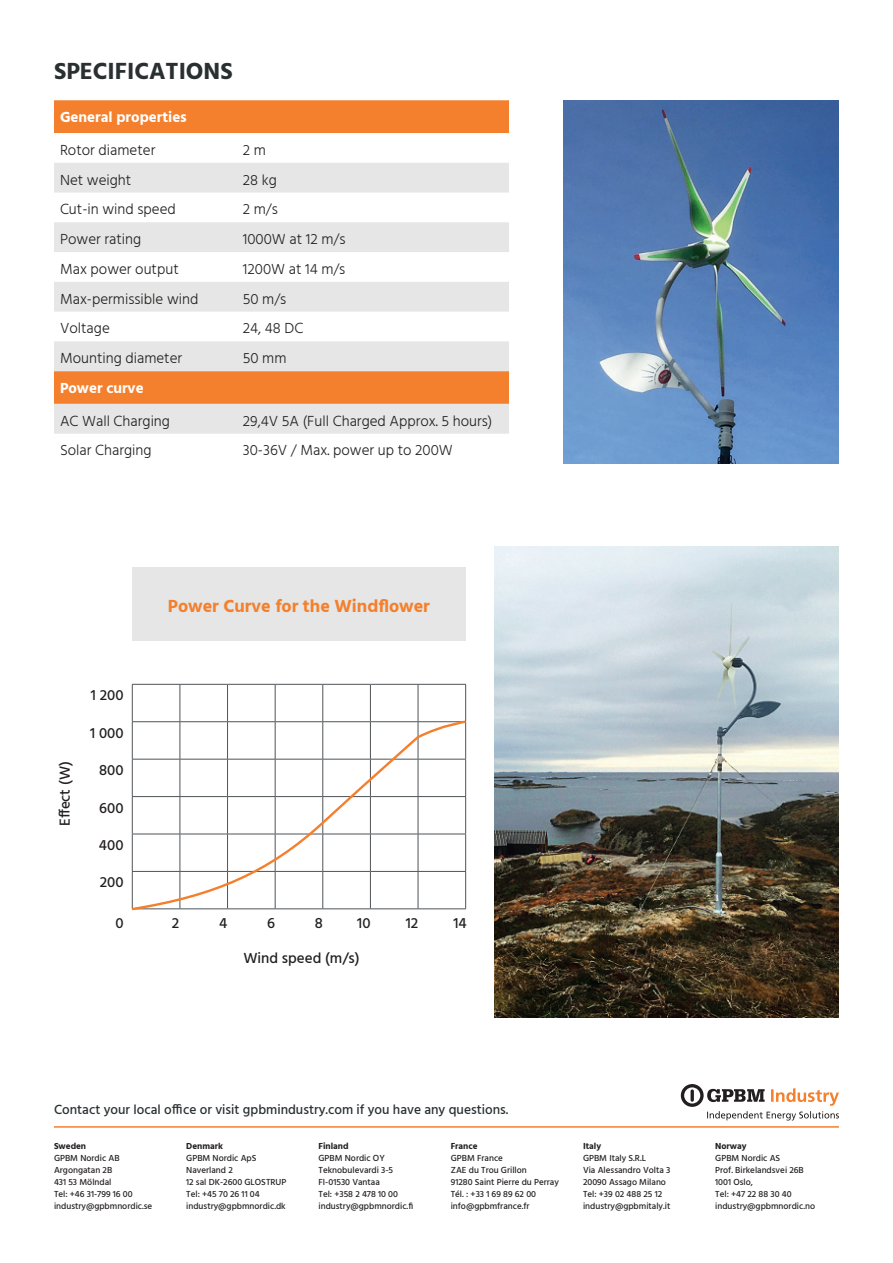
<style>
.page{position:relative;width:893px;height:1263px;background:#fff}
.page>*{position:absolute;margin:0;border:0;box-sizing:border-box;transform-origin:0 0}
.t1{font:700 24px "Hind";color:#2a2f32}
.t2{font:700 18px "Hind";color:#f4802e}
.t3{font:300 15px "Hind";color:#231f20}
.t4{font:500 15px "Hind";color:#231f20}
.t5{font:700 15px "Hind";color:#fff}
.t6{font:500 13.5px "Hind";color:#2a2f32}
.t7{font:500 9px/12px "Hind";color:#231f20}
.t8{font:700 9px "Hind";color:#231f20}
</style>
<div class="page">
<hr style="left:54px;top:1126px;width:785px;height:2px;background:#f4802e">
<svg style="left:681px;top:1084px;width:158px;height:36px"></svg>
<img style="left:563px;top:100px;width:276px;height:363px">
<img style="left:494px;top:546px;width:345px;height:471px">
<div style="left:54px;top:100px;width:455px;height:33px;background:#f4802e"></div>
<svg style="left:54px;top:163px;width:455px;height:271px;fill:#e5e6e5"></svg>
<div style="left:132px;top:567px;width:334px;height:74px;background:#e5e6e5"></div>
<hr style="left:132px;top:684px;width:48px;height:1px;background:#4f5457">
<hr style="left:132px;top:685px;width:1px;height:36px;background:#4f5457">
<hr style="left:180px;top:684px;width:48px;height:1px;background:#4f5457">
<hr style="left:180px;top:685px;width:1px;height:36px;background:#4f5457">
<hr style="left:228px;top:684px;width:47px;height:1px;background:#4f5457">
<hr style="left:227px;top:685px;width:1px;height:36px;background:#4f5457">
<hr style="left:275px;top:684px;width:48px;height:1px;background:#4f5457">
<hr style="left:275px;top:685px;width:1px;height:36px;background:#4f5457">
<hr style="left:323px;top:684px;width:47px;height:1px;background:#4f5457">
<hr style="left:322px;top:685px;width:1px;height:36px;background:#4f5457">
<hr style="left:370px;top:684px;width:48px;height:1px;background:#4f5457">
<hr style="left:370px;top:685px;width:1px;height:36px;background:#4f5457">
<hr style="left:418px;top:684px;width:48px;height:1px;background:#4f5457">
<hr style="left:418px;top:685px;width:1px;height:36px;background:#4f5457">
<hr style="left:465px;top:685px;width:1px;height:36px;background:#4f5457">
<svg style="left:131px;top:719px;width:336px;height:192px"></svg>
<h1 class="t1" style="left:54px;top:57px;width:180px">SPECIFICATIONS</h1>
<h3 class="t5" style="left:60px;top:108px;width:128px">General properties</h3>
<h3 class="t3" style="left:60px;top:140px;width:97px">Rotor diameter</h3>
<h3 class="t3" style="left:243px;top:140px;width:25px">2 m</h3>
<h3 class="t3" style="left:60px;top:170px;width:73px">Net weight</h3>
<h3 class="t3" style="left:243px;top:170px;width:36px">28 kg</h3>
<h3 class="t3" style="left:60px;top:199px;width:117px">Cut-in wind speed</h3>
<h3 class="t3" style="left:243px;top:199px;width:37px">2 m/s</h3>
<h3 class="t3" style="left:60px;top:229px;width:83px">Power rating</h3>
<h3 class="t3" style="left:243px;top:229px;width:104px">1000W at 12 m/s</h3>
<h3 class="t3" style="left:60px;top:259px;width:120px">Max power output</h3>
<h3 class="t3" style="left:243px;top:259px;width:104px">1200W at 14 m/s</h3>
<h3 class="t3" style="left:60px;top:289px;width:140px">Max-permissible wind</h3>
<h3 class="t3" style="left:243px;top:289px;width:45px">50 m/s</h3>
<h3 class="t3" style="left:60px;top:319px;width:51px">Voltage</h3>
<h3 class="t3" style="left:243px;top:319px;width:62px">24, 48 DC</h3>
<h3 class="t3" style="left:60px;top:348px;width:124px">Mounting diameter</h3>
<h3 class="t3" style="left:243px;top:348px;width:45px">50 mm</h3>
<h3 class="t5" style="left:60px;top:379px;width:85px">Power curve</h3>
<h3 class="t3" style="left:60px;top:411px;width:111px">AC Wall Charging</h3>
<h3 class="t3" style="left:243px;top:411px;width:251px">29,4V 5A (Full Charged Approx. 5 hours)</h3>
<h3 class="t3" style="left:60px;top:441px;width:93px">Solar Charging</h3>
<h3 class="t3" style="left:243px;top:441px;width:211px">30-36V / Max. power up to 200W</h3>
<h2 class="t2" style="left:168px;top:595px;width:264px">Power Curve for the Windflower</h2>
<h3 class="t4" style="left:55px;top:826px;width:66px;rotate:-90deg">Effect (W)</h3>
<h3 class="t4" style="left:91px;top:685px;width:34px">1 200</h3>
<h3 class="t4" style="left:90px;top:722px;width:35px">1 000</h3>
<h3 class="t4" style="left:99px;top:760px;width:26px">800</h3>
<h3 class="t4" style="left:99px;top:797px;width:26px">600</h3>
<h3 class="t4" style="left:99px;top:835px;width:26px">400</h3>
<h3 class="t4" style="left:100px;top:872px;width:25px">200</h3>
<h3 class="t4" style="left:115px;top:913px;width:10px">0</h3>
<h3 class="t4" style="left:172px;top:913px;width:9px">2</h3>
<h3 class="t4" style="left:219px;top:913px;width:10px">4</h3>
<h3 class="t4" style="left:267px;top:913px;width:9px">6</h3>
<h3 class="t4" style="left:315px;top:913px;width:10px">8</h3>
<h3 class="t4" style="left:357px;top:913px;width:15px">10</h3>
<h3 class="t4" style="left:406px;top:913px;width:14px">12</h3>
<h3 class="t4" style="left:453px;top:913px;width:15px">14</h3>
<h3 class="t4" style="left:243px;top:948px;width:118px">Wind speed (m/s)</h3>
<h3 class="t6" style="left:54px;top:1100px;width:456px">Contact your local office or visit gpbmindustry.com if you have any questions.</h3>
<p class="t8" style="left:54px;top:1141px;width:34px">Sweden</p>
<p class="t7" style="left:54px;top:1153px;width:100px">GPBM Nordic AB<br>Argongatan 2B<br>431 53 Mölndal<br>Tel: +46 31-799 16 00 industry@gpbmnordic.se</p>
<p class="t8" style="left:186px;top:1141px;width:38px">Denmark</p>
<p class="t7" style="left:186px;top:1153px;width:102px">GPBM Nordic ApS<br>Naverland 2<br>12 sal DK-2600 GLOSTRUP<br>Tel: +45 70 26 11 04 industry@gpbmnordic.dk</p>
<p class="t8" style="left:318px;top:1141px;width:32px">Finland</p>
<p class="t7" style="left:318px;top:1153px;width:96px">GPBM Nordic OY<br>Teknobulevardi 3-5<br>FI-01530 Vantaa<br>Tel: +358 2 478 10 00 industry@gpbmnordic.fi</p>
<p class="t8" style="left:451px;top:1141px;width:28px">France</p>
<p class="t7" style="left:451px;top:1153px;width:110px">GPBM France<br>ZAE du Trou Grillon<br>91280 Saint Pierre du Perray<br>Tél. : +33 1 69 89 62 00 info@gpbmfrance.fr</p>
<p class="t8" style="left:583px;top:1141px;width:20px">Italy</p>
<p class="t7" style="left:583px;top:1153px;width:89px">GPBM Italy S.R.L<br>Via Alessandro Volta 3<br>20090 Assago Milano<br>Tel: +39 02 488 25 12 industry@gpbmitaly.it</p>
<p class="t8" style="left:715px;top:1141px;width:33px">Norway</p>
<p class="t7" style="left:715px;top:1153px;width:101px">GPBM Nordic AS<br>Prof. Birkelandsvei 26B<br>1001 Oslo,<br>Tel: +47 22 88 30 40 industry@gpbmnordic.no</p>
</div>
